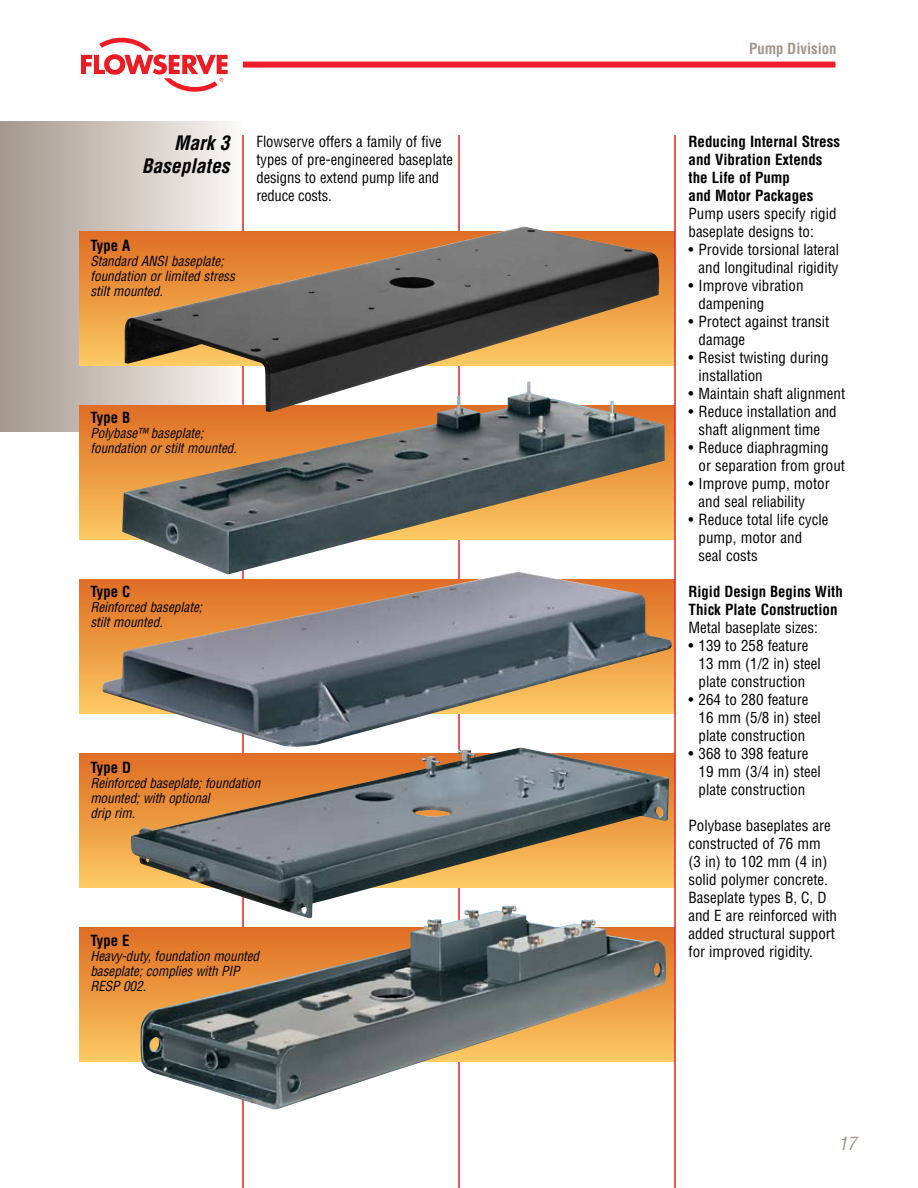
<style>
.page{position:relative;width:918px;height:1188px;background:#fff}
.page>*{position:absolute;margin:0;border:0;box-sizing:border-box;transform-origin:0 0}
.t1{font:italic 700 condensed 19.5px/22.5px "Helvetica";color:#000;text-align:right}
.t2{font:italic condensed 18px "Helvetica";color:#a1958b}
.t3{font:condensed 15px/18px "Helvetica";color:#000}
.t4{font:700 condensed 15px/18px "Helvetica";color:#000}
.t5{font:700 condensed 15px "Helvetica LT Std";color:#a0958b}
.t6{font:italic condensed 13.5px/15px "Helvetica";letter-spacing:-.005em;color:#000}
</style>
<div class="page">
<hr style="left:458px;top:135px;width:2px;height:1053px;background:#ed1c24">
<svg style="left:81px;top:38px;width:147px;height:54px"></svg>
<div style="left:243px;top:62px;width:592px;height:6px;background:#ed1c2e"></div>
<div style="left:0;top:122px;width:243px;height:310px;background:linear-gradient(to right,#a4978c,#fbf8f5)"></div>
<hr style="left:242px;top:135px;width:2px;height:1053px;background:#ed1c24">
<div style="left:80px;top:231px;width:595px;height:135px;background:linear-gradient(to bottom,#de6c23,#fbc862)"></div>
<div style="left:80px;top:405px;width:595px;height:135px;background:linear-gradient(to bottom,#de6c22,#fcc962)"></div>
<div style="left:80px;top:579px;width:595px;height:135px;background:linear-gradient(to bottom,#de6c22,#fcc962)"></div>
<div style="left:80px;top:753px;width:595px;height:135px;background:linear-gradient(to bottom,#de6c22,#fcc962)"></div>
<div style="left:80px;top:927px;width:595px;height:135px;background:linear-gradient(to bottom,#de6c22,#fbc962)"></div>
<img style="left:131px;top:748px;width:538px;height:158px">
<img style="left:141px;top:906px;width:525px;height:203px">
<img style="left:125px;top:226px;width:534px;height:156px">
<img style="left:103px;top:574px;width:569px;height:173px">
<img style="left:122px;top:382px;width:543px;height:192px">
<hr style="left:674px;top:135px;width:2px;height:1053px;background:#ed1c24">
<h1 class="t1" style="left:142px;top:132px;width:89px">Mark 3<br>Baseplates</h1>
<p class="t4" style="left:90px;top:236px;width:41px">Type A</p>
<p class="t6" style="left:90px;top:253px;width:146px">Standard ANSI baseplate; foundation or limited stress stilt mounted.</p>
<p class="t3" style="left:256px;top:132px;width:198px">Flowserve offers a family of five types of pre-engineered baseplate designs to extend pump life and reduce costs.</p>
<p class="t4" style="left:90px;top:409px;width:41px">Type B</p>
<p class="t6" style="left:90px;top:425px;width:148px">Polybase™ baseplate; foundation or stilt mounted.</p>
<p class="t4" style="left:90px;top:583px;width:41px">Type C</p>
<p class="t6" style="left:90px;top:600px;width:113px">Reinforced baseplate; stilt mounted.</p>
<p class="t4" style="left:90px;top:758px;width:42px">Type D</p>
<p class="t6" style="left:90px;top:775px;width:171px">Reinforced baseplate; foundation mounted; with optional<br>drip rim.</p>
<p class="t4" style="left:90px;top:932px;width:41px">Type E</p>
<p class="t6" style="left:90px;top:948px;width:170px">Heavy-duty, foundation mounted baseplate; complies with PIP<br>RESP 002.</p>
<p class="t5" style="left:749px;top:39px;width:89px">Pump Division</p>
<p class="t4" style="left:688px;top:132px;width:153px">Reducing Internal Stress and Vibration Extends the Life of Pump<br>and Motor Packages</p>
<p class="t3" style="left:688px;top:204px;width:150px">Pump users specify rigid baseplate designs to:</p>
<p class="t3" style="left:688px;top:240px;width:152px;text-align:right">• Provide torsional lateral and longitudinal rigidity</p>
<p class="t3" style="left:699px;top:276px;width:106px;text-indent:-10px">• Improve vibration dampening</p>
<p class="t3" style="left:699px;top:312px;width:132px;text-indent:-10px">• Protect against transit damage</p>
<p class="t3" style="left:699px;top:348px;width:131px;text-indent:-10px">• Resist twisting during installation</p>
<p class="t3" style="left:688px;top:384px;width:158px">• Maintain shaft alignment</p>
<p class="t3" style="left:688px;top:402px;width:150px;text-align:center">• Reduce installation and shaft alignment time</p>
<p class="t3" style="left:699px;top:438px;width:148px;text-indent:-10px">• Reduce diaphragming<br>or separation from grout</p>
<p class="t3" style="left:699px;top:474px;width:133px;text-indent:-10px">• Improve pump, motor and seal reliability</p>
<p class="t3" style="left:699px;top:510px;width:131px;text-indent:-10px">• Reduce total life cycle pump, motor and seal costs</p>
<p class="t4" style="left:688px;top:582px;width:156px">Rigid Design Begins With<br>Thick Plate Construction</p>
<p class="t3" style="left:689px;top:618px;width:131px">Metal baseplate sizes:</p>
<p class="t3" style="left:699px;top:636px;width:124px;text-indent:-10px">• 139 to 258 feature<br>13 mm (1/2 in) steel plate construction</p>
<p class="t3" style="left:699px;top:690px;width:124px;text-indent:-10px">• 264 to 280 feature<br>16 mm (5/8 in) steel plate construction</p>
<p class="t3" style="left:699px;top:744px;width:124px;text-indent:-10px">• 368 to 398 feature<br>19 mm (3/4 in) steel plate construction</p>
<p class="t3" style="left:689px;top:816px;width:150px">Polybase baseplates are constructed of 76 mm<br>(3 in) to 102 mm (4 in) solid polymer concrete.<br>Baseplate types B, C, D and E are reinforced with added structural support for improved rigidity.</p>
<p class="t2" style="left:838px;top:1132px;width:19px">17</p>
</div>
